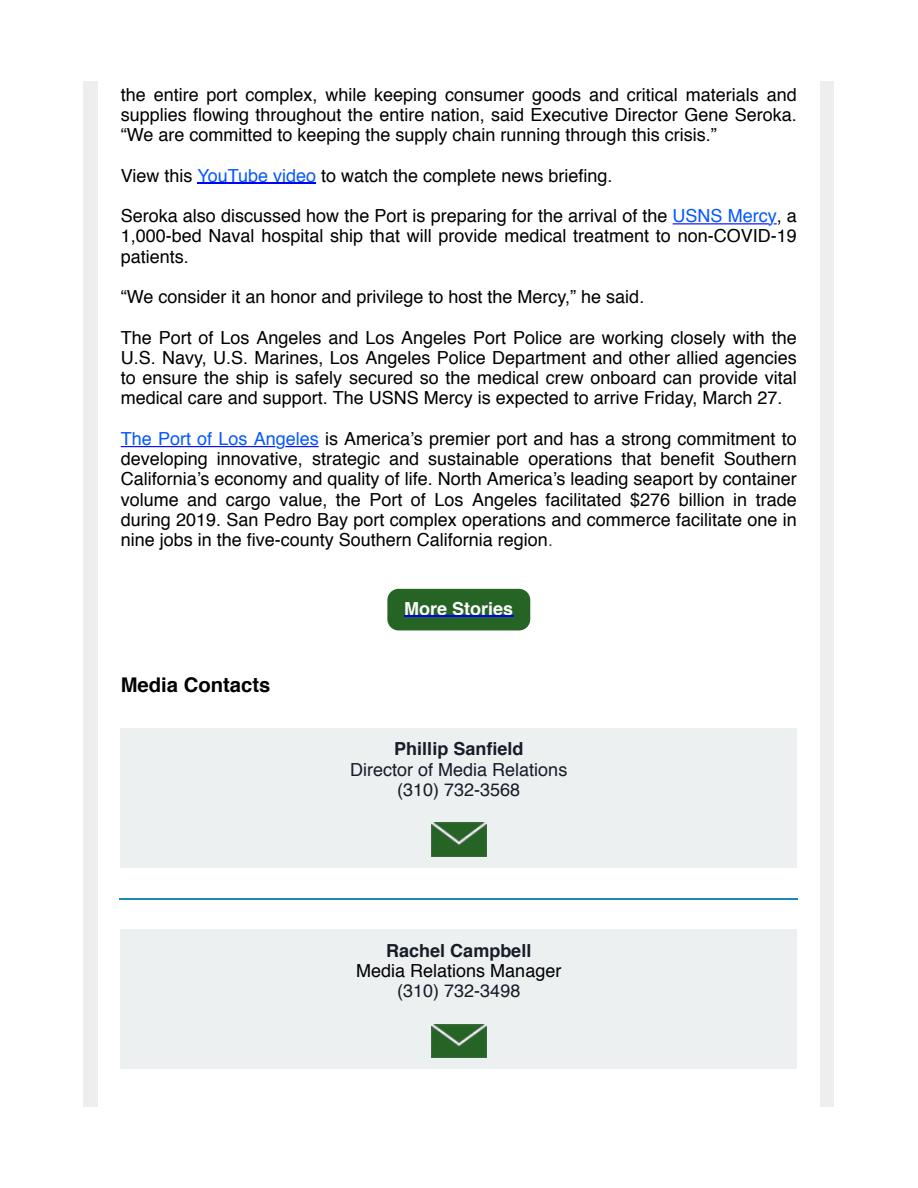
<style>
.page{position:relative;width:918px;height:1188px;background:#fff}
.page>*{position:absolute;margin:0;border:0;box-sizing:border-box;transform-origin:0 0}
.t1{font:700 20.25px "Helvetica";color:#000}
.t2{font:18px/20.2px "Helvetica";color:#000;text-align:justify}
.t3{font:18px/20.2px "Helvetica";color:#161d26;text-align:center}
.t4{font:700 18px "Helvetica";color:#fff}
.s1{color:#0558ff}
.s2{color:#36495f}
.s3{font-weight:700}
.s4{font-weight:700;color:#161d26}
.s5{color:#161d26}
</style>
<div class="page">
<div style="left:84px;top:558px;width:750px;height:549px;background:#eee"></div>
<div style="left:98px;top:558px;width:721px;height:549px;background:#fff"></div>
<div style="left:387px;top:589px;width:143px;height:41px;background:#266426;border-radius:11px"></div>
<div style="left:121px;top:728px;width:676px;height:140px;background:#ecf0f1"></div>
<hr style="left:120px;top:898px;width:678px;height:1px;background:#1e88b4">
<div style="left:121px;top:930px;width:676px;height:139px;background:#ecf0f1"></div>
<hr style="left:404px;top:616px;width:109px;height:1px;background:#00f">
<img style="left:431px;top:823px;width:55px;height:34px">
<img style="left:431px;top:1024px;width:55px;height:34px">
<div style="left:84px;top:81px;width:750px;height:478px;background:#eee"></div>
<div style="left:98px;top:81px;width:721px;height:478px;background:#fff"></div>
<hr style="left:197px;top:183px;width:119px;height:1px;background:#00f">
<hr style="left:673px;top:223px;width:96px;height:1px;background:#00f">
<hr style="left:285px;top:446px;width:34px;height:1px;background:#00f">
<hr style="left:121px;top:446px;width:154px;height:1px;background:#00f">
<p class="t2" style="left:121px;top:85px;width:678px">the entire port complex, while keeping consumer goods and critical materials and supplies flowing throughout the entire nation, said Executive Director Gene Seroka. “We are committed to keeping the supply chain running through this crisis.”</p>
<p class="t2" style="left:121px;top:166px;width:493px">View this <span class="s1">YouTube video</span> to watch the complete news briefing.</p>
<p class="t2" style="left:121px;top:206px;width:678px">Seroka also discussed how the Port is preparing for the arrival of the <span class="s1">USNS Mercy</span>, a 1,000-bed Naval hospital ship that will provide medical treatment to non-COVID-19 patients.</p>
<p class="t2" style="left:121px;top:287px;width:525px">“We consider it an honor and privilege to host the Mercy,” he said.</p>
<p class="t2" style="left:121px;top:328px;width:678px">The Port of Los Angeles and Los Angeles Port Police are working closely with the U.S. Navy, U.S. Marines, Los Angeles Police Department and other allied agencies to ensure the ship is safely secured so the medical crew onboard can provide vital medical care and support. The USNS Mercy is expected to arrive Friday, March 27.</p>
<p class="t2" style="left:121px;top:429px;width:678px"><span class="s1">The Port of Los Angeles</span> is America’s premier port and has a strong commitment to developing innovative, strategic and sustainable operations that benefit Southern California’s economy and quality of life. North America’s leading seaport by container volume and cargo value, the Port of Los Angeles facilitated $276 billion in trade during 2019. San Pedro Bay port complex operations and commerce facilitate one in nine jobs in the five-county Southern California region<span class="s2">.</span></p>
<p class="t1" style="left:121px;top:669px;width:151px">Media Contacts</p>
<p class="t4" style="left:404px;top:594px;width:111px">More Stories</p>
<p class="t3" style="left:350px;top:739px;width:219px"><span class="s3">Phillip Sanfield<br></span>Director of Media Relations (310) 732-3568</p>
<p class="t2" style="left:356px;top:941px;width:207px;text-align:center"><span class="s4">Rachel Campbell<br></span>Media Relations Manager <span class="s5">(310) 732-3498</span></p>
</div>
